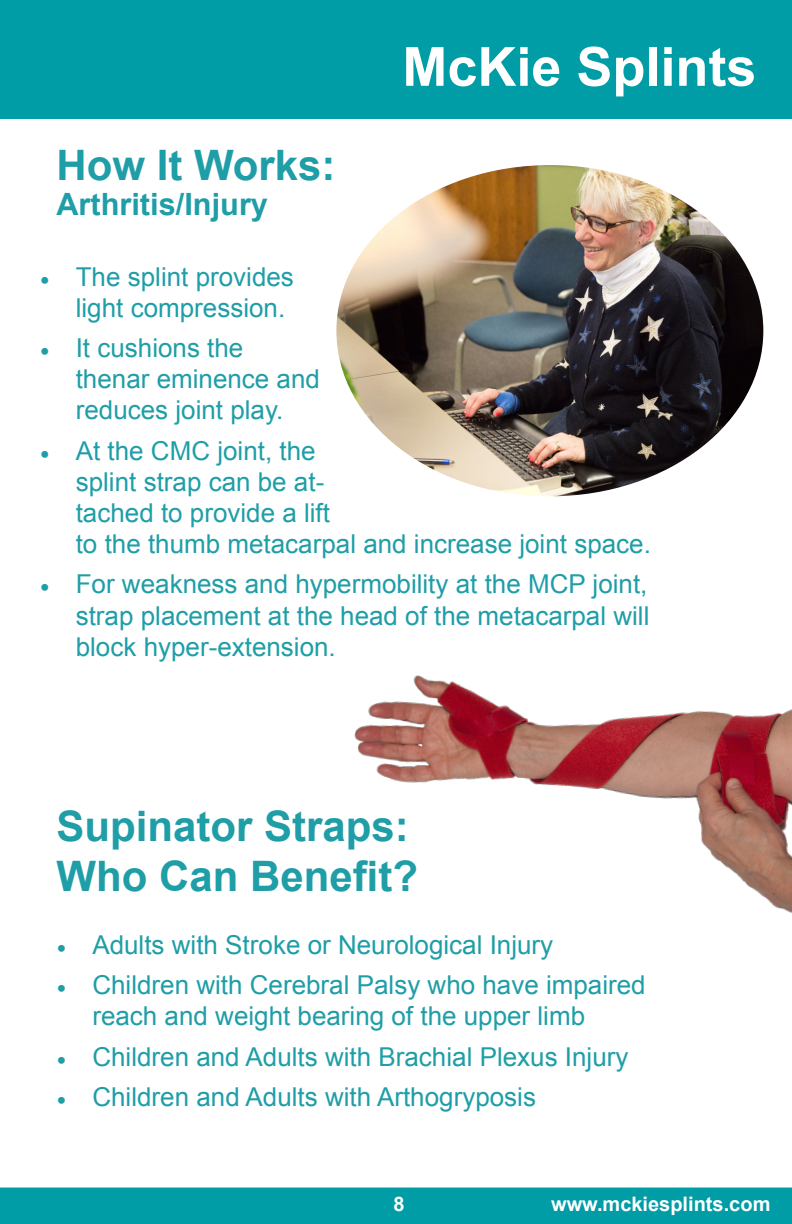
<style>
.page{position:relative;width:792px;height:1224px;background:#fff}
.page>*{position:absolute;margin:0;border:0;box-sizing:border-box;transform-origin:0 0}
.Paragraph_Style1{font:700 54px "Arial";color:#fff}
.Paragraph_Style1-2{font:700 42px/50.4px "Arial";color:#1f9ea7}
.Paragraph_Style1-3{font:700 30.8px "Arial";color:#1f9ea7}
.t1{font:26px/31.2px "Arial";color:#1f9ea7}
.Paragraph_Style1-4{font:700 20px "Arial";color:#fff}
.s1{font-family:"Minion Pro"}
</style>
<div class="page">
<div style="left:0;top:0;width:792px;height:118px;background:#009da6"></div>
<div style="left:0;top:1188px;width:792px;height:36px;background:#009da6"></div>
<img style="left:336px;top:165px;width:427px;height:331px">
<img style="left:354px;top:675px;width:438px;height:238px">
<p class="Paragraph_Style1-2" style="left:56px;top:141px;width:281px">How It Works:</p>
<p class="Paragraph_Style1-3" style="left:56px;top:183px;width:213px">Arthritis/Injury</p>
<p class="Paragraph_Style1" style="left:402px;top:31px;width:356px">McKie Splints</p>
<p class="t1" style="left:76px;top:261px;width:220px;text-indent:-36px"><span class="s1">•</span> The splint provides light compression.</p>
<p class="t1" style="left:76px;top:332px;width:246px;text-indent:-36px"><span class="s1">•</span> It cushions the thenar eminence and reduces joint play.</p>
<p class="t1" style="left:76px;top:435px;width:577px;text-indent:-36px"><span class="s1">•</span> At the CMC joint, the<br>splint strap can be at-<br>tached to provide a lift<br>to the thumb metacarpal and increase joint space.</p>
<p class="t1" style="left:76px;top:569px;width:575px;text-align:justify;text-indent:-36px"><span class="s1">•</span> For weakness and hypermobility at the MCP joint, strap placement at the head of the metacarpal will block hyper-extension.</p>
<p class="Paragraph_Style1-2" style="left:56px;top:802px;width:363px">Supinator Straps:<br>Who Can Benefit?</p>
<p class="t1" style="left:56px;top:930px;width:498px"><span class="s1">•</span> Adults with Stroke or Neurological Injury</p>
<p class="t1" style="left:92px;top:970px;width:555px;text-indent:-36px"><span class="s1">•</span> Children with Cerebral Palsy who have impaired reach and weight bearing of the upper limb</p>
<p class="t1" style="left:56px;top:1041px;width:574px"><span class="s1">•</span> Children and Adults with Brachial Plexus Injury</p>
<p class="t1" style="left:56px;top:1081px;width:481px"><span class="s1">•</span> Children and Adults with Arthogryposis</p>
<p class="Paragraph_Style1-4" style="left:393px;top:1191px;width:13px">8</p>
<p class="Paragraph_Style1-4" style="left:551px;top:1191px;width:221px">www.mckiesplints.com</p>
</div>
